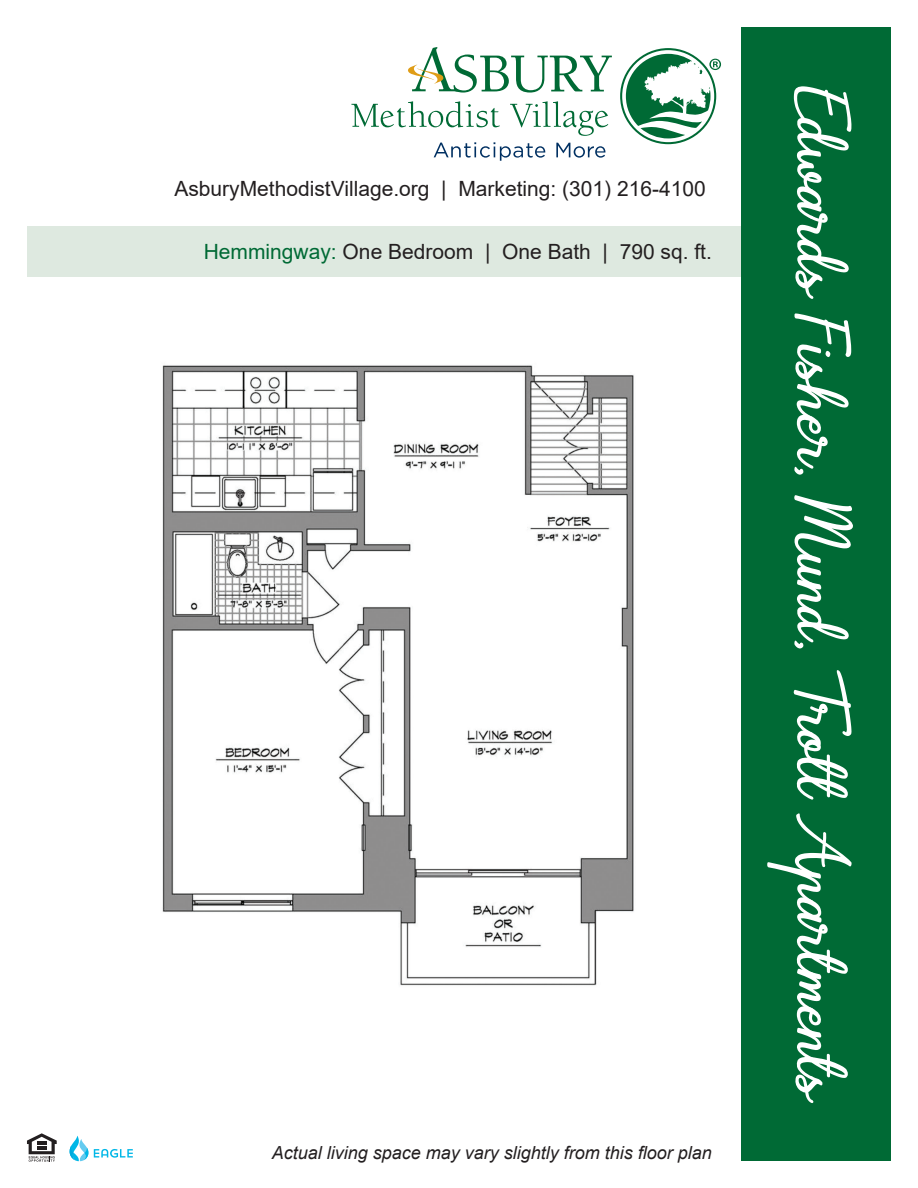
<style>
.page{position:relative;width:918px;height:1188px;background:#fff}
.page>*{position:absolute;margin:0;border:0;box-sizing:border-box;transform-origin:0 0}
.t1{font:72px "Navilla";color:#fff}
.t2{font:21px "Arial";color:#231f20}
.t3{font:italic 18px "Arial";color:#231f20}
.s1{color:#006a35}
</style>
<div class="page">
<img style="left:162px;top:365px;width:472px;height:621px">
<div style="left:27px;top:227px;width:864px;height:50px;background:#dee9e0"></div>
<div style="left:742px;top:27px;width:149px;height:1134px;background:#006a35"></div>
<svg style="left:434px;top:142px;width:111px;height:19px"></svg>
<svg style="left:556px;top:143px;width:49px;height:15px"></svg>
<svg style="left:351px;top:101px;width:149px;height:26px"></svg>
<svg style="left:510px;top:101px;width:98px;height:35px"></svg>
<svg style="left:408px;top:47px;width:204px;height:46px"></svg>
<svg style="left:620px;top:48px;width:101px;height:96px"></svg>
<svg style="left:27px;top:1133px;width:30px;height:29px"></svg>
<svg style="left:94px;top:1149px;width:39px;height:9px"></svg>
<svg style="left:70px;top:1136px;width:18px;height:25px"></svg>
<p class="t2" style="left:174px;top:177px;width:533px">AsburyMethodistVillage.org | Marketing: (301) 216-4100</p>
<p class="t2" style="left:204px;top:240px;width:510px"><span class="s1">Hemmingway:</span> One Bedroom | One Bath | 790 sq. ft.</p>
<p class="t3" style="left:272px;top:1143px;width:442px">Actual living space may vary slightly from this floor plan</p>
<h1 class="t1" style="left:853px;top:87px;width:1020px;rotate:90deg">Edwards Fisher, Mund, Trott Apartments</h1>
</div>
